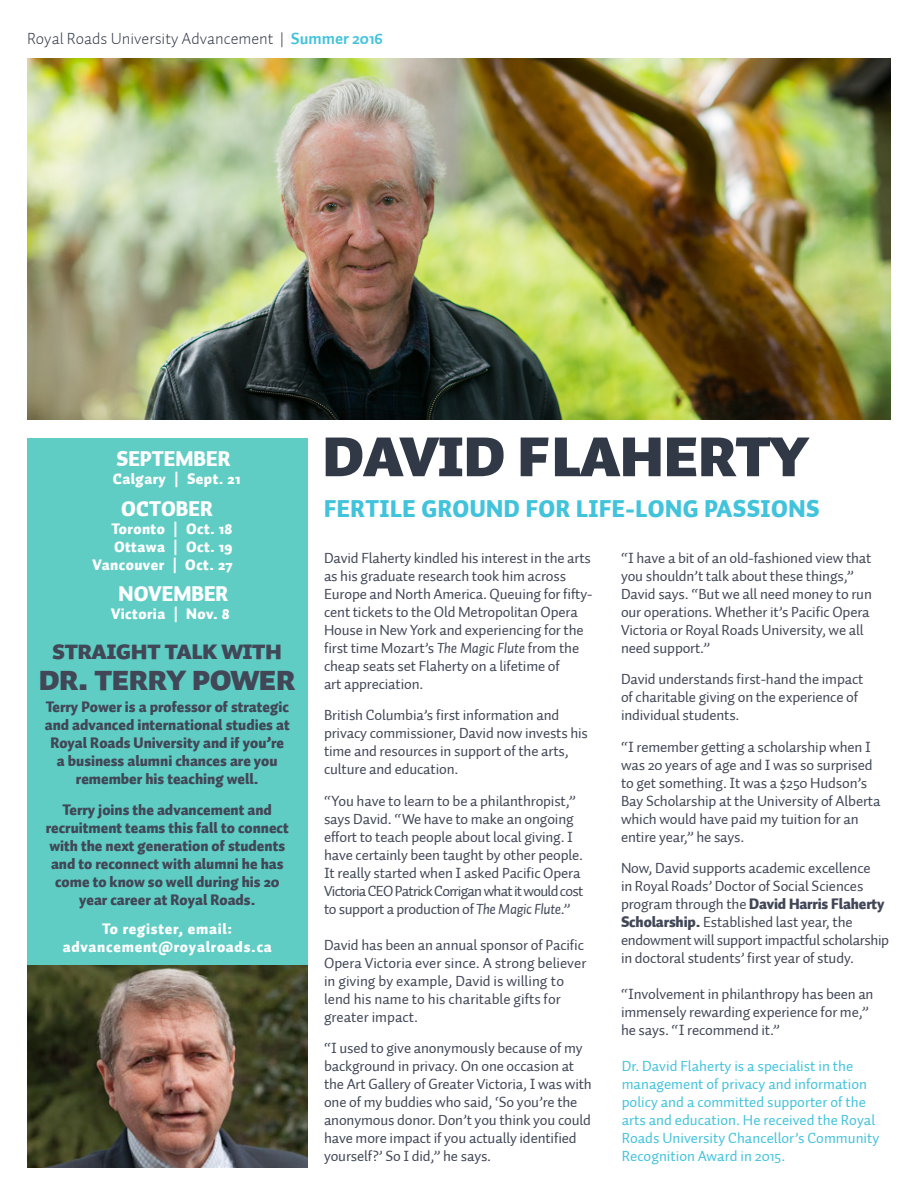
<style>
.page{position:relative;width:918px;height:1188px;background:#fff}
.page>*{position:absolute;margin:0;border:0;box-sizing:border-box;transform-origin:0 0}
.Headline_-_Blue{font:72px "Auto 1 Black Sm Cp";letter-spacing:-.04em;color:#313947}
.Headline_-_Blue-2{font:36px "Auto 1 Black Sm Cp";letter-spacing:-.04em;color:#414757}
.Headline_-_Blue-3{font:27px "Auto 1 Black Sm Cp";letter-spacing:-.04em;color:#414757}
.MAIN_story_subhead{font:900 24px "Auto 1";letter-spacing:.02em;color:#42c3dc}
.Body_Copy_-_Blue{font:900 21px "Auto 1";color:#fff}
.t1{font:300 16.5px "Auto 1";color:#313947}
.Body_Copy_-_Blue-2{font:15px/18px "Auto 1";letter-spacing:-.01em;color:#414757}
.Body_Copy_-_Blue-3{font:900 15px/18px "Auto 1";color:#414757;text-align:center}
.Body_Copy_-_Light_Bl{font:15px/18px "Auto 1";color:#42c3dc}
.Body_Copy_-_Blue-4{font:900 15px/18px "Auto 1";letter-spacing:.03em;color:#fff;text-align:right}
.Body_Copy_-_Blue-5{font:900 15px/18px "Auto 1";letter-spacing:.05em;color:#fff;text-align:center}
.s1{font-weight:700;color:#42c3dc}
.s2{font-style:italic}
.s3{font-weight:900}
</style>
<div class="page">
<div style="left:28px;top:438px;width:280px;height:723px;background:#5fcdc4"></div>
<img style="left:27px;top:965px;width:281px;height:202px">
<img style="left:27px;top:59px;width:864px;height:361px">
<p class="t1" style="left:27px;top:28px;width:357px">Royal Roads University Advancement | <span class="s1">Summer 2016</span></p>
<p class="Body_Copy_-_Blue" style="left:116px;top:445px;width:116px">SEPTEMBER</p>
<p class="Body_Copy_-_Blue-4" style="left:113px;top:470px;width:129px">Calgary | Sept. 21</p>
<p class="Body_Copy_-_Blue" style="left:121px;top:494px;width:93px">OCTOBER</p>
<p class="Body_Copy_-_Blue-4" style="left:93px;top:520px;width:142px">Toronto | Oct. 18<br>Ottawa | Oct. 19<br>Vancouver | Oct. 27</p>
<p class="Body_Copy_-_Blue" style="left:119px;top:580px;width:111px">NOVEMBER</p>
<p class="Body_Copy_-_Blue-4" style="left:111px;top:605px;width:120px">Victoria | Nov. 8</p>
<p class="Headline_-_Blue-3" style="left:52px;top:634px;width:232px">STRAIGHT TALK WITH</p>
<p class="Headline_-_Blue-2" style="left:38px;top:657px;width:259px">DR. TERRY POWER</p>
<p class="Body_Copy_-_Blue-3" style="left:45px;top:698px;width:246px">Terry Power is a professor of strategic and advanced international studies at Royal Roads University and if you’re a business alumni chances are you remember his teaching well.</p>
<p class="Body_Copy_-_Blue-3" style="left:46px;top:802px;width:244px">Terry joins the advancement and recruitment teams this fall to connect with the next generation of students and to reconnect with alumni he has come to know so well during his 20 year career at Royal Roads.</p>
<p class="Body_Copy_-_Blue-5" style="left:63px;top:920px;width:211px">To register, email: advancement@royalroads.ca</p>
<p class="Headline_-_Blue" style="left:321px;top:410px;width:490px">david flaherty</p>
<p class="MAIN_story_subhead" style="left:324px;top:493px;width:497px">FERTILE GROUND FOR LIFE-LONG PASSIONS</p>
<p class="Body_Copy_-_Blue-2" style="left:324px;top:549px;width:270px">David Flaherty kindled his interest in the arts as his graduate research took him across Europe and North America. Queuing for fifty&shy;cent tickets to the Old Metropolitan Opera House in New York and experiencing for the first time Mozart’s <span class="s2">The Magic Flute</span> from the cheap seats set Flaherty on a lifetime of<br>art appreciation.</p>
<p class="Body_Copy_-_Blue-2" style="left:324px;top:706px;width:266px">British Columbia’s first information and privacy commissioner, David now invests his time and resources in support of the arts, culture and education.</p>
<p class="Body_Copy_-_Blue-2" style="left:324px;top:792px;width:261px">“You have to learn to be a philanthropist,” says David. “We have to make an ongoing effort to teach people about local giving. I have certainly been taught by other people.<br>It really started when I asked Pacific Opera Victoria CEO Patrick Corrigan what it would cost to support a production of <span class="s2">The Magic Flute</span>.”</p>
<p class="Body_Copy_-_Blue-2" style="left:324px;top:936px;width:264px">David has been an annual sponsor of Pacific Opera Victoria ever since. A strong believer in giving by example, David is willing to lend his name to his charitable gifts for greater impact.</p>
<p class="Body_Copy_-_Blue-2" style="left:324px;top:1039px;width:269px">“I used to give anonymously because of my background in privacy. On one occasion at the Art Gallery of Greater Victoria, I was with one of my buddies who said, ‘So you’re the anonymous donor. Don’t you think you could have more impact if you actually identified yourself?’ So I did,” he says.</p>
<p class="Body_Copy_-_Blue-2" style="left:621px;top:549px;width:252px">“I have a bit of an old-fashioned view that you shouldn’t talk about these things,” David says. “But we all need money to run our operations. Whether it’s Pacific Opera Victoria or Royal Roads University, we all need support.”</p>
<p class="Body_Copy_-_Blue-2" style="left:621px;top:670px;width:244px">David understands first-hand the impact of charitable giving on the experience of individual students.</p>
<p class="Body_Copy_-_Blue-2" style="left:621px;top:738px;width:261px">“I remember getting a scholarship when I was 20 years of age and I was so surprised to get something. It was a $250 Hudson’s Bay Scholarship at the University of Alberta which would have paid my tuition for an entire year,” he says.</p>
<p class="Body_Copy_-_Blue-2" style="left:621px;top:859px;width:270px">Now, David supports academic excellence<br>in Royal Roads’ Doctor of Social Sciences program through the <span class="s3">David Harris Flaherty Scholarship.</span> Established last year, the endowment will support impactful scholarship in doctoral students’ first year of study.</p>
<p class="Body_Copy_-_Blue-2" style="left:621px;top:985px;width:254px">“Involvement in philanthropy has been an immensely rewarding experience for me,” he says. “I recommend it.”</p>
<p class="Body_Copy_-_Light_Bl" style="left:622px;top:1057px;width:259px">Dr. David Flaherty is a specialist in the management of privacy and information policy and a committed supporter of the arts and education. He received the Royal Roads University Chancellor’s Community Recognition Award in 2015.</p>
</div>
